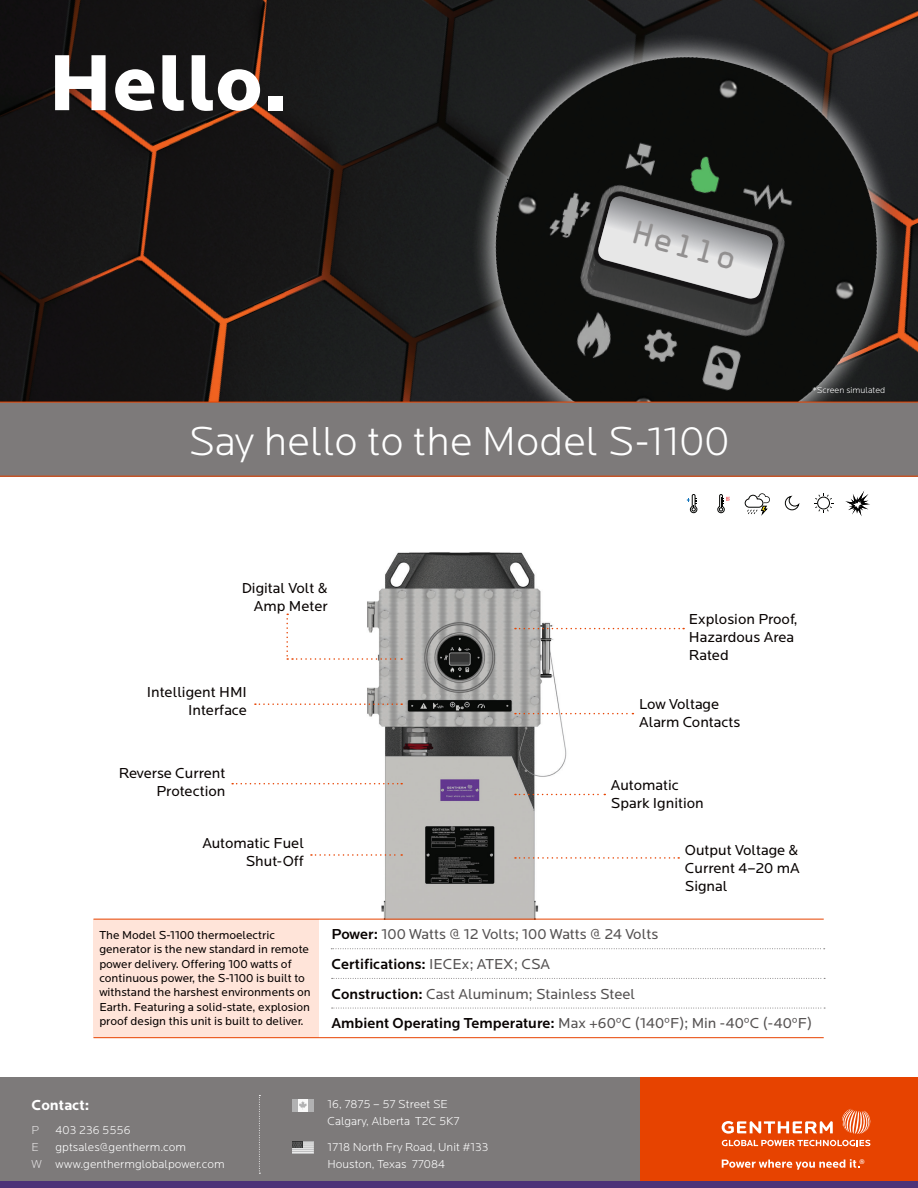
<style>
.page{position:relative;width:918px;height:1188px;background:#fff}
.page>*{position:absolute;margin:0;border:0;box-sizing:border-box;transform-origin:0 0}
.t1{font:900 82.5px "Locator";color:#fff}
.t2{font:300 42px "Locator";color:#fff}
.t3{font:30px "OCRA Std";color:#929090}
.t4{font:15px/18px "Locator";color:#080302;text-align:right}
.t5{font:15px "Locator";color:#545151}
.t6{font:500 15px "Locator";color:#080302}
.t7{font:700 15px "Locator";color:#fff}
.t8{font:12px/14.4px "Locator";color:#080302}
.t9{font:300 12px "Locator";color:#fff}
.t10{font:300 12px "Locator";color:#e4e2e3}
.t11{font:300 9px "Locator";color:#fff}
.t12{font:700 7.05px "Locator";color:#fff}
.s1{font-weight:500;color:#080302}
.s2{font-weight:400;color:#545151}
.s3{color:#e4e2e3}
</style>
<div class="page">
<img style="left:360px;top:552px;width:210px;height:367px">
<img style="left:0;top:0;width:421px;height:402px">
<svg style="left:421px;top:0;width:497px;height:505px;fill:#1f2122"></svg>
<img style="left:470px;top:31px;width:435px;height:371px">
<div style="left:94px;top:919px;width:225px;height:118px;background:#ffe4d9"></div>
<div style="left:0;top:402px;width:918px;height:75px;background:#7d7a7a"></div>
<hr style="left:94px;top:919px;width:730px;height:1px;background:#e74300">
<hr style="left:94px;top:1037px;width:730px;height:1px;background:#e74300">
<svg style="left:255px;top:703px;width:147px;height:2px"></svg>
<svg style="left:515px;top:794px;width:90px;height:1px"></svg>
<svg style="left:515px;top:628px;width:169px;height:1px"></svg>
<svg style="left:331px;top:948px;width:494px;height:1px"></svg>
<svg style="left:332px;top:978px;width:493px;height:1px"></svg>
<svg style="left:332px;top:1008px;width:493px;height:1px"></svg>
<svg style="left:286px;top:614px;width:116px;height:46px"></svg>
<svg style="left:311px;top:854px;width:91px;height:2px"></svg>
<hr style="left:0;top:476px;width:918px;height:1px;background:#e74300">
<hr style="left:0;top:402px;width:918px;height:1px;background:#e74300">
<svg style="left:515px;top:713px;width:118px;height:1px"></svg>
<div style="left:0;top:1078px;width:644px;height:110px;background:#7d7a7a"></div>
<div style="left:640px;top:1078px;width:278px;height:110px;background:#e74300"></div>
<svg style="left:259px;top:1095px;width:1px;height:79px"></svg>
<div style="left:0;top:1181px;width:918px;height:7px;background:#4d3378"></div>
<svg style="left:297px;top:1099px;width:11px;height:13px"></svg>
<svg style="left:299px;top:1101px;width:8px;height:9px"></svg>
<div style="left:292px;top:1099px;width:5px;height:13px;background:#b1b1b2"></div>
<div style="left:308px;top:1099px;width:6px;height:13px;background:#b1b1b2"></div>
<div style="left:292px;top:1142px;width:22px;height:12px;background:#bbbbbc"></div>
<svg style="left:292px;top:1142px;width:22px;height:11px"></svg>
<svg style="left:722px;top:1121px;width:111px;height:13px"></svg>
<svg style="left:842px;top:1109px;width:29px;height:25px"></svg>
<svg style="left:722px;top:1140px;width:148px;height:6px"></svg>
<svg style="left:722px;top:1159px;width:138px;height:11px"></svg>
<svg style="left:814px;top:494px;width:19px;height:19px"></svg>
<svg style="left:687px;top:494px;width:11px;height:19px"></svg>
<svg style="left:785px;top:495px;width:15px;height:16px"></svg>
<svg style="left:717px;top:494px;width:13px;height:20px"></svg>
<svg style="left:744px;top:493px;width:26px;height:23px"></svg>
<svg style="left:845px;top:490px;width:25px;height:26px"></svg>
<svg style="left:232px;top:783px;width:170px;height:1px"></svg>
<svg style="left:515px;top:857px;width:164px;height:2px"></svg>
<svg style="left:596px;top:194px;width:179px;height:107px;background:#878888"></svg>
<p class="t1" style="left:48px;top:34px;width:242px">Hello.</p>
<p class="t3" style="left:636px;top:219px;width:109px;rotate:15deg">Hello</p>
<p class="t2" style="left:189px;top:419px;width:542px">Say hello to the Model S-1100</p>
<p class="t11" style="left:812px;top:385px;width:74px">*Screen simulated</p>
<p class="t4" style="left:242px;top:579px;width:88px">Digital Volt &amp;<br>Amp Meter</p>
<p class="t4" style="left:147px;top:684px;width:102px">Intelligent HMI<br>Interface</p>
<p class="t4" style="left:119px;top:765px;width:108px">Reverse Current<br>Protection</p>
<p class="t4" style="left:202px;top:835px;width:103px">Automatic Fuel<br>Shut-Off</p>
<p class="t4" style="left:689px;top:610px;width:110px;text-align:left">Explosion Proof,<br>Hazardous Area<br>Rated</p>
<p class="t4" style="left:639px;top:696px;width:103px;text-align:left">Low Voltage<br>Alarm Contacts</p>
<p class="t4" style="left:611px;top:777px;width:94px;text-align:left">Automatic<br>Spark Ignition</p>
<p class="t4" style="left:685px;top:841px;width:116px;text-align:justify">Output Voltage &amp; Current 4–20 mA Signal</p>
<p class="t8" style="left:99px;top:928px;width:213px">The Model S-1100 thermoelectric generator is the new standard in remote power delivery. Offering 100 watts of continuous power, the S-1100 is built to withstand the harshest environments on Earth. Featuring a solid-state, explosion proof design this unit is built to deliver.</p>
<p class="t5" style="left:331px;top:926px;width:328px"><span class="s1">Power:</span> 100 Watts @ 12 Volts; 100 Watts @ 24 Volts</p>
<p class="t6" style="left:332px;top:956px;width:220px">Certifications: <span class="s2">IECEx; ATEX; CSA</span></p>
<p class="t5" style="left:331px;top:986px;width:305px"><span class="s1">Construction:</span> Cast Aluminum; Stainless Steel</p>
<p class="t5" style="left:331px;top:1015px;width:482px"><span class="s1">Ambient Operating Temperature:</span> Max +60ºC (140ºF); Min -40ºC (-40ºF)</p>
<p class="t7" style="left:32px;top:1097px;width:59px">Contact:</p>
<p class="t10" style="left:32px;top:1124px;width:9px">P</p>
<p class="t9" style="left:56px;top:1124px;width:77px">403 236 5556</p>
<p class="t10" style="left:32px;top:1140px;width:9px">E</p>
<p class="t9" style="left:56px;top:1140px;width:132px">gptsales@gentherm.com</p>
<p class="t9" style="left:32px;top:1157px;width:195px"><span class="s3">W</span> www.genthermglobalpower.com</p>
<p class="t9" style="left:328px;top:1098px;width:122px">16, 7875 – 57 Street SE</p>
<p class="t9" style="left:328px;top:1115px;width:134px">Calgary, Alberta T2C 5K7</p>
<p class="t9" style="left:328px;top:1140px;width:163px">1718 North Fry Road, Unit #133</p>
<p class="t9" style="left:328px;top:1157px;width:119px">Houston, Texas 77084</p>
<p class="t12" style="left:859px;top:1158px;width:7px">®</p>
</div>
